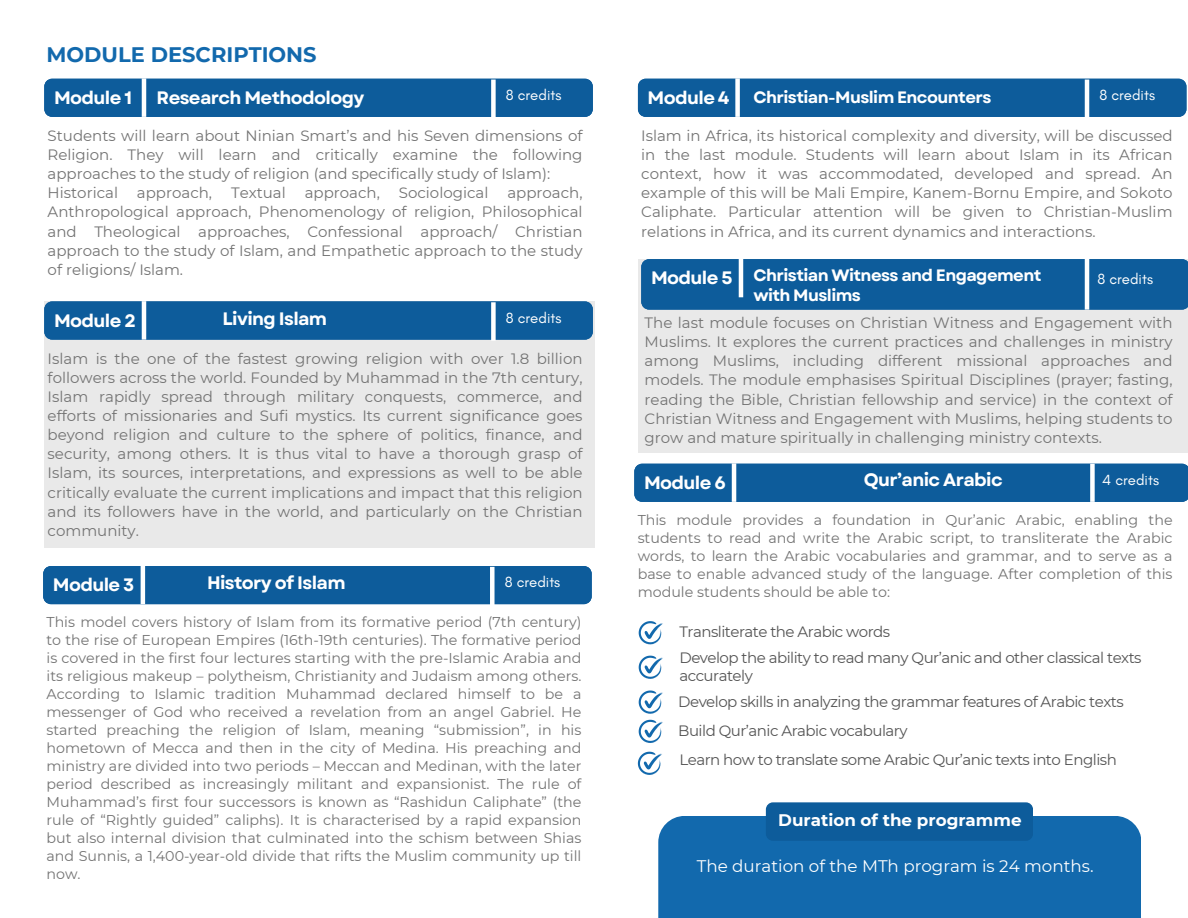
<style>
.page{position:relative;width:1188px;height:918px;background:#fff}
.page>*{position:absolute;margin:0;border:0;box-sizing:border-box;transform-origin:0 0}
.t1{font:700 21px "Montserrat";color:#1269ad}
.t2{font:700 18px "Garet";letter-spacing:-.035em;color:#fff}
.t3{font:16.8px "Montserrat";color:#fff}
.t4{font:700 16.8px "Montserrat";color:#fff}
.t5{font:700 16.5px/19.2px "Garet";letter-spacing:-.035em;color:#fff}
.t6{font:15px/19.2px "Montserrat";color:#737373;text-align:justify}
.t7{font:15px/18px "Montserrat";letter-spacing:-.035em;color:#545454}
.t8{font:15px "Glacial Indifference";color:#fff}
.t9{font:14.25px/18px "Montserrat";color:#737373;text-align:justify}
</style>
<div class="page">
<div style="left:44px;top:301px;width:550px;height:247px;background:#e9e9e9"></div>
<div style="left:638px;top:259px;width:550px;height:194px;background:#e9e9e9"></div>
<div style="left:44px;top:79px;width:549px;height:38px;background:#0d5c9b"></div>
<div style="left:638px;top:79px;width:548px;height:38px;background:#0d5c9b"></div>
<div style="left:44px;top:301px;width:549px;height:39px;background:#0d5c9b"></div>
<div style="left:641px;top:259px;width:547px;height:51px;background:#0d5c9b"></div>
<div style="left:43px;top:566px;width:549px;height:38px;background:#0d5c9b"></div>
<div style="left:634px;top:464px;width:554px;height:38px;background:#0d5c9b"></div>
<hr style="left:142px;top:78px;width:4px;height:39px;background:#fff">
<div style="left:735px;top:78px;width:5px;height:39px;background:#fff"></div>
<hr style="left:142px;top:301px;width:4px;height:39px;background:#fff">
<hr style="left:739px;top:259px;width:4px;height:38px;background:#fff">
<hr style="left:141px;top:566px;width:4px;height:38px;background:#fff">
<hr style="left:732px;top:463px;width:4px;height:39px;background:#fff">
<div style="left:491px;top:80px;width:5px;height:38px;background:#fff"></div>
<hr style="left:1085px;top:80px;width:4px;height:38px;background:#fff">
<hr style="left:1085px;top:259px;width:4px;height:51px;background:#fff">
<div style="left:1090px;top:464px;width:5px;height:38px;background:#fff"></div>
<div style="left:491px;top:302px;width:5px;height:39px;background:#fff"></div>
<div style="left:490px;top:567px;width:5px;height:38px;background:#fff"></div>
<svg style="left:639px;top:621px;width:24px;height:23px"></svg>
<svg style="left:639px;top:656px;width:24px;height:23px"></svg>
<svg style="left:639px;top:691px;width:24px;height:23px"></svg>
<svg style="left:639px;top:720px;width:24px;height:23px"></svg>
<svg style="left:638px;top:752px;width:24px;height:23px"></svg>
<div style="left:658px;top:816px;width:483px;height:102px;background:#1269ad"></div>
<div style="left:766px;top:802px;width:267px;height:39px;background:#0d5c9b;border-radius:7px"></div>
<h1 class="t1" style="left:47px;top:42px;width:272px">MODULE DESCRIPTIONS</h1>
<p class="t2" style="left:54px;top:85px;width:80px">Module 1</p>
<p class="t2" style="left:157px;top:85px;width:209px">Research Methodology</p>
<p class="t8" style="left:506px;top:86px;width:57px">8 credits</p>
<h2 class="t8" style="left:1099px;top:86px;width:57px">8 credits</h2>
<p class="t2" style="left:648px;top:85px;width:83px">Module 4</p>
<p class="t5" style="left:753px;top:88px;width:240px">Christian-Muslim Encounters</p>
<p class="t6" style="left:48px;top:126px;width:536px">Students will learn about Ninian Smart’s and his Seven dimensions of Religion. They will learn and critically examine the following approaches to the study of religion (and specifically study of Islam):</p>
<p class="t6" style="left:48px;top:183px;width:72px">Historical</p>
<p class="t6" style="left:137px;top:183px;width:77px">approach,</p>
<p class="t6" style="left:231px;top:183px;width:56px">Textual</p>
<p class="t6" style="left:305px;top:183px;width:77px">approach,</p>
<p class="t6" style="left:399px;top:183px;width:91px">Sociological</p>
<p class="t6" style="left:48px;top:183px;width:536px;text-indent:460px">approach, Anthropological approach, Phenomenology of religion, Philosophical and Theological approaches, Confessional approach/ Christian approach to the study of Islam, and Empathetic approach to the study of religions/ Islam.</p>
<p class="t2" style="left:54px;top:307px;width:83px">Module 2</p>
<p class="t2" style="left:223px;top:306px;width:106px">Living Islam</p>
<h2 class="t8" style="left:506px;top:308px;width:57px">8 credits</h2>
<h2 class="t6" style="left:48px;top:349px;width:536px">Islam is the one of the fastest growing religion with over 1.8 billion followers across the world. Founded by Muhammad in the 7th century, Islam rapidly spread through military conquests, commerce, and efforts of missionaries and Sufi mystics. Its current significance goes beyond religion and culture to the sphere of politics, finance, and security, among others. It is thus vital to have a thorough grasp of Islam, its sources, interpretations, and expressions as well to be able critically evaluate the current implications and impact that this religion and its followers have in the world, and particularly on the Christian community.</h2>
<p class="t2" style="left:53px;top:572px;width:83px">Module 3</p>
<h2 class="t2" style="left:207px;top:570px;width:140px">History of Islam</h2>
<p class="t8" style="left:505px;top:573px;width:57px">8 credits</p>
<p class="t9" style="left:47px;top:613px;width:536px">This model covers history of Islam from its formative period (7th century) to the rise of European Empires (16th-19th centuries). The formative period is covered in the first four lectures starting with the pre-Islamic Arabia and its religious makeup – polytheism, Christianity and Judaism among others.<br>According to Islamic tradition Muhammad declared himself to be a messenger of God who received a revelation from an angel Gabriel. He started preaching the religion of Islam, meaning “submission”, in his hometown of Mecca and then in the city of Medina. His preaching and ministry are divided into two periods – Meccan and Medinan, with the later period described as increasingly militant and expansionist. The rule of Muhammad’s first four successors is known as “Rashidun Caliphate” (the rule of “Rightly guided” caliphs). It is characterised by a rapid expansion but also internal division that culminated into the schism between Shias and Sunnis, a 1,400-year-old divide that rifts the Muslim community up till now.</p>
<p class="t6" style="left:641px;top:126px;width:533px">Islam in Africa, its historical complexity and diversity, will be discussed in the last module. Students will learn about Islam in its African context, how it was accommodated, developed and spread. An example of this will be Mali Empire, Kanem-Bornu Empire, and Sokoto Caliphate. Particular attention will be given to Christian-Muslim relations in Africa, and its current dynamics and interactions.</p>
<h2 class="t2" style="left:651px;top:265px;width:83px">Module 5</h2>
<p class="t5" style="left:753px;top:266px;width:290px">Christian Witness and Engagement with Muslims</p>
<p class="t8" style="left:1097px;top:270px;width:57px">8 credits</p>
<p class="t6" style="left:645px;top:313px;width:529px">The last module focuses on Christian Witness and Engagement with Muslims. It explores the current practices and challenges in ministry among Muslims, including different missional approaches and models. The module emphasises Spiritual Disciplines (prayer; fasting, reading the Bible, Christian fellowship and service) in the context of Christian Witness and Engagement with Muslims, helping students to grow and mature spiritually in challenging ministry contexts.</p>
<h2 class="t2" style="left:644px;top:470px;width:83px">Module 6</h2>
<h2 class="t2" style="left:864px;top:467px;width:140px">Qur’anic Arabic</h2>
<p class="t8" style="left:1102px;top:470px;width:58px">4 credits</p>
<p class="t9" style="left:638px;top:511px;width:536px">This module provides a foundation in Qur’anic Arabic, enabling the students to read and write the Arabic script, to transliterate the Arabic words, to learn the Arabic vocabularies and grammar, and to serve as a base to enable advanced study of the language. After completion of this module students should be able to:</p>
<p class="t7" style="left:679px;top:622px;width:212px">Transliterate the Arabic words</p>
<p class="t7" style="left:679px;top:648px;width:464px">Develop the ability to read many Qur’anic and other classical texts accurately</p>
<p class="t7" style="left:678px;top:692px;width:447px">Develop skills in analyzing the grammar features of Arabic texts</p>
<p class="t7" style="left:678px;top:722px;width:231px">Build Qur’anic Arabic vocabulary</p>
<p class="t7" style="left:679px;top:751px;width:439px">Learn how to translate some Arabic Qur’anic texts into English</p>
<h2 class="t4" style="left:778px;top:810px;width:245px">Duration of the programme</h2>
<h2 class="t3" style="left:697px;top:855px;width:398px">The duration of the MTh program is 24 months.</h2>
</div>
